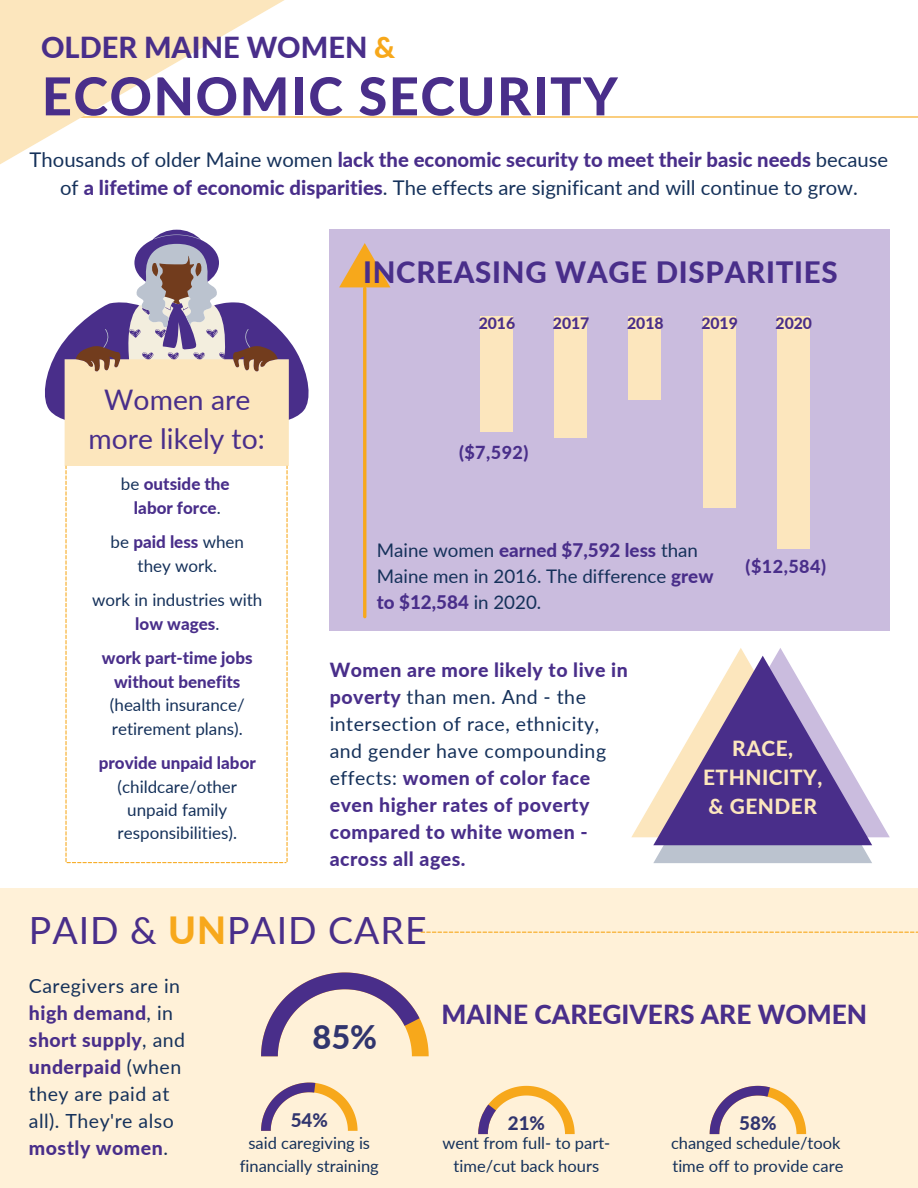
<style>
.page{position:relative;width:918px;height:1188px;background:#fff}
.page>*{position:absolute;margin:0;border:0;box-sizing:border-box;transform-origin:0 0}
.t1{font:800 52.35px "Lato";letter-spacing:.03em;color:#492e8a}
.t2{font:37.5px "Lato";letter-spacing:.025em;color:#492e8a}
.t3{font:800 32.55px "Lato";color:#31356e}
.t4{font:800 29.4px "Lato";letter-spacing:.025em;color:#492e8a}
.t5{font:800 28.95px "Lato";color:#492e8a}
.t6{font:28.35px/39.3px "Lato";color:#492e8a;text-align:center}
.t7{font:800 26.25px "Lato";color:#492e8a}
.t8{font:800 20.85px/29px "Lato";letter-spacing:.025em;color:#fce6bd;text-align:center}
.t9{font:20.25px/28.2px "Lato";color:#15315a;text-align:center}
.t10{font:800 19.5px/27px "Lato";letter-spacing:.025em;color:#492e8a}
.t11{font:19.5px/27px "Lato";letter-spacing:.025em;color:#15315a}
.t12{font:18.75px/25.8px "Lato";color:#15315a}
.t13{font:800 18.75px "Lato";color:#31356e}
.t14{font:800 18px "Lato";letter-spacing:.025em;color:#492e8a}
.t15{font:16.95px/23.4px "Lato";color:#15315a;text-align:center}
.t16{font:800 16.95px "Lato";color:#492e8a}
.t17{font:16.5px/22.5px "Lato";color:#15315a;text-align:center}
.t18{font:800 15.75px "Lato";color:#492e8a}
.s1{color:#f7a81b}
.s2{font-weight:800;color:#492e8a}
.s3{font-weight:400;color:#15315a}
.s4{font-weight:800;color:#f7a81b}
</style>
<div class="page">
<hr style="left:29px;top:116px;width:889px;height:2px;background:#f7a81b">
<svg style="left:0;top:0;width:419px;height:164px"></svg>
<div style="left:330px;top:230px;width:560px;height:401px;background:#cabcde"></div>
<div style="left:777px;top:253px;width:32px;height:296px;background:#fce6bd"></div>
<div style="left:703px;top:253px;width:32px;height:255px;background:#fce6bd"></div>
<div style="left:629px;top:253px;width:32px;height:147px;background:#fce6bd"></div>
<div style="left:555px;top:253px;width:32px;height:185px;background:#fce6bd"></div>
<div style="left:481px;top:253px;width:32px;height:179px;background:#fce6bd"></div>
<div style="left:377px;top:230px;width:504px;height:86px;background:#cabcde"></div>
<svg style="left:339px;top:243px;width:51px;height:44px"></svg>
<hr style="left:363px;top:288px;width:3px;height:329px;background:#f7a81b">
<svg style="left:45px;top:230px;width:264px;height:633px"></svg>
<svg style="left:631px;top:648px;width:259px;height:215px"></svg>
<div style="left:0;top:888px;width:918px;height:300px;background:#fff1d8"></div>
<svg style="left:421px;top:932px;width:497px;height:1px"></svg>
<svg style="left:261px;top:972px;width:168px;height:84px"></svg>
<svg style="left:261px;top:1083px;width:97px;height:48px"></svg>
<svg style="left:710px;top:1086px;width:96px;height:48px"></svg>
<svg style="left:478px;top:1086px;width:97px;height:48px"></svg>
<p class="t5" style="left:41px;top:30px;width:356px">OLDER MAINE WOMEN <span class="s1">&amp;</span></p>
<p class="t1" style="left:42px;top:64px;width:577px">ECONOMIC SECURITY</p>
<p class="t9" style="left:30px;top:145px;width:860px">Thousands of older Maine women <span class="s2">lack the economic security to meet their basic needs</span> because of <span class="s2">a lifetime of economic disparities</span>. The effects are significant and will continue to grow.</p>
<p class="t18" style="left:386px;top:257px;width:69px">($10,000)</p>
<p class="t18" style="left:395px;top:277px;width:60px">($5,000)</p>
<p class="t4" style="left:363px;top:254px;width:476px">INCREASING WAGE DISPARITIES</p>
<p class="t6" style="left:88px;top:379px;width:178px">Women are more likely to:</p>
<p class="t16" style="left:121px;top:473px;width:110px"><span class="s3">be</span> outside the</p>
<p class="t16" style="left:134px;top:497px;width:88px">labor force<span class="s3">.</span></p>
<p class="t15" style="left:111px;top:530px;width:135px">be <span class="s2">paid less</span> when they work.</p>
<p class="t15" style="left:92px;top:588px;width:172px">work in industries with <span class="s2">low wages</span>.</p>
<p class="t15" style="left:102px;top:646px;width:152px"><span class="s2">work part-time jobs without benefits </span>(health insurance/ retirement plans).</p>
<p class="t15" style="left:99px;top:751px;width:159px"><span class="s2">provide unpaid labor </span>(childcare/other unpaid family responsibilities).</p>
<p class="t18" style="left:479px;top:314px;width:38px">2016</p>
<p class="t18" style="left:553px;top:314px;width:38px">2017</p>
<p class="t18" style="left:627px;top:314px;width:38px">2018</p>
<p class="t18" style="left:701px;top:314px;width:38px">2019</p>
<p class="t18" style="left:776px;top:314px;width:38px">2020</p>
<p class="t14" style="left:459px;top:441px;width:71px">($7,592)</p>
<p class="t12" style="left:377px;top:537px;width:338px">Maine women <span class="s2">earned $7,592 less</span> than<br>Maine men in 2016. The difference <span class="s2">grew to $12,584</span> in 2020.</p>
<p class="t14" style="left:746px;top:555px;width:82px">($12,584)</p>
<p class="t10" style="left:330px;top:656px;width:300px">Women are more likely to live in poverty <span class="s3">than men. And - the intersection of race, ethnicity, and gender have compounding effects:</span> women of color face even higher rates of poverty compared to white women - across all ages.</p>
<p class="t8" style="left:703px;top:733px;width:121px">RACE,<br>ETHNICITY, &amp; GENDER</p>
<p class="t2" style="left:29px;top:907px;width:399px">PAID &amp; <span class="s4">UN</span>PAID CARE</p>
<p class="t11" style="left:29px;top:972px;width:158px">Caregivers are in <span class="s2">high demand</span>, in <span class="s2">short supply</span>, and <span class="s2">underpaid</span> (when they are paid at all). They're also <span class="s2">mostly women</span>.</p>
<p class="t3" style="left:313px;top:1017px;width:66px">85%</p>
<p class="t13" style="left:291px;top:1108px;width:39px">54%</p>
<p class="t17" style="left:240px;top:1132px;width:140px">said caregiving is financially straining</p>
<p class="t7" style="left:441px;top:999px;width:427px">MAINE CAREGIVERS ARE WOMEN</p>
<p class="t13" style="left:508px;top:1112px;width:39px">21%</p>
<p class="t17" style="left:442px;top:1132px;width:169px">went from full- to part&shy;time/cut back hours</p>
<p class="t13" style="left:739px;top:1112px;width:39px">58%</p>
<p class="t17" style="left:671px;top:1132px;width:171px">changed schedule/took</p>
<p class="t17" style="left:672px;top:1154px;width:172px">time off to provide care</p>
</div>
